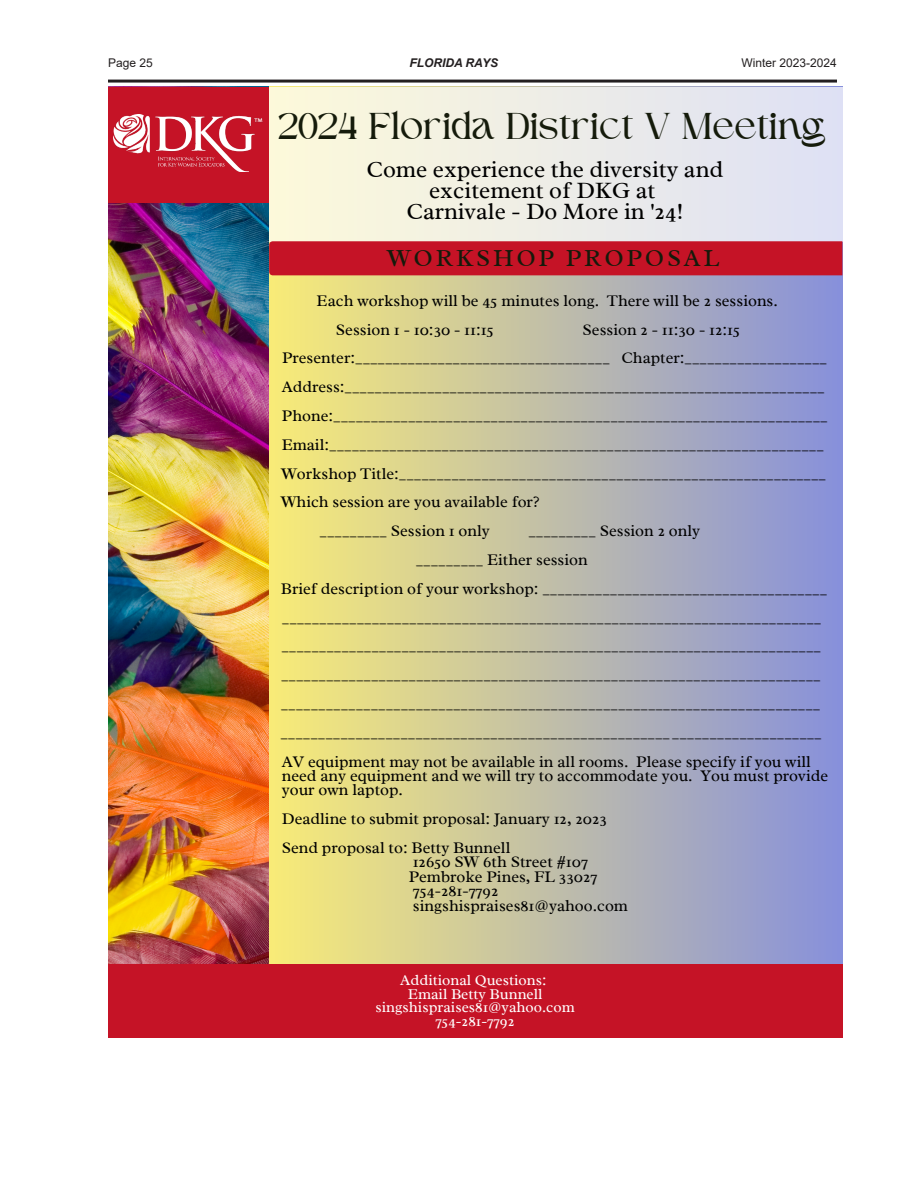
<style>
.page{position:relative;width:918px;height:1188px;background:#fff}
.page>*{position:absolute;margin:0;border:0;box-sizing:border-box;transform-origin:0 0}
.t1{font:38.1px "Higuen";color:#151b0b}
.t2{font:24.9px "Radley";letter-spacing:.11em;color:#151b0b}
.t3{font:23.7px/20.7px "Radley";color:#000;text-align:center}
.t4{font:16.5px/14.4px "Radley";color:#000}
.t5{font:15.3px/13.5px "Radley";color:#fff;text-align:center}
.t6{font:12px "Arial";color:#231f20}
.t7{font:italic 700 12px "Arial";color:#231f20}
</style>
<div class="page">
<hr style="left:108px;top:80px;width:729px;height:3px;background:#231f20">
<img style="left:108px;top:202px;width:161px;height:762px">
<div style="left:108px;top:87px;width:182px;height:115px;background:#c51326"></div>
<div style="left:269px;top:87px;width:573px;height:950px;background:linear-gradient(to right,#f8eb77,#8790db)"></div>
<div style="left:269px;top:87px;width:573px;height:154px;background:linear-gradient(to right,#fdf9da,#dee0f5)"></div>
<div style="left:269px;top:241px;width:573px;height:34px;background:#c51326"></div>
<div style="left:108px;top:964px;width:734px;height:73px;background:#c51326"></div>
<img style="left:114px;top:114px;width:149px;height:58px">
<p class="t6" style="left:108px;top:54px;width:46px">Page 25</p>
<p class="t7" style="left:409px;top:55px;width:90px">FLORIDA RAYS</p>
<p class="t6" style="left:741px;top:54px;width:97px">Winter 2023-2024</p>
<p class="t1" style="left:279px;top:106px;width:549px">2024 Florida District V Meeting</p>
<p class="t3" style="left:367px;top:159px;width:358px">Come experience the diversity and excitement of DKG at<br>Carnivale - Do More in '24!</p>
<p class="t2" style="left:387px;top:241px;width:333px">WORKSHOP PROPOSAL</p>
<p class="t4" style="left:336px;top:286px;width:444px;line-height:28.8px;text-indent:-19px">Each workshop will be 45 minutes long. There will be 2 sessions.<br>Session 1 - 10:30 - 11:15</p>
<p class="t4" style="left:583px;top:322px;width:159px">Session 2 - 11:30 - 12:15</p>
<p class="t4" style="left:282px;top:351px;width:547px">Presenter:__________________________________ Chapter:___________________</p>
<p class="t4" style="left:282px;top:379px;width:544px">Address:________________________________________________________________</p>
<p class="t4" style="left:282px;top:408px;width:547px">Phone:__________________________________________________________________</p>
<p class="t4" style="left:282px;top:437px;width:544px">Email:__________________________________________________________________</p>
<p class="t4" style="left:281px;top:466px;width:546px">Workshop Title:_________________________________________________________</p>
<p class="t4" style="left:281px;top:495px;width:260px">Which session are you available for?</p>
<p class="t4" style="left:320px;top:523px;width:172px">_________ Session 1 only</p>
<p class="t4" style="left:528px;top:523px;width:173px">_________ Session 2 only</p>
<p class="t4" style="left:416px;top:552px;width:173px">_________ Either session</p>
<p class="t4" style="left:281px;top:581px;width:548px">Brief description of your workshop: ______________________________________</p>
<p class="t4" style="left:282px;top:610px;width:541px">________________________________________________________________________</p>
<p class="t4" style="left:281px;top:639px;width:541px">________________________________________________________________________</p>
<p class="t4" style="left:281px;top:667px;width:541px">________________________________________________________________________</p>
<p class="t4" style="left:281px;top:696px;width:541px">________________________________________________________________________</p>
<p class="t4" style="left:280px;top:725px;width:543px">________________________________________________________________________</p>
<p class="t4" style="left:282px;top:754px;width:531px">AV equipment may not be available in all rooms. Please specify if you will</p>
<p class="t4" style="left:282px;top:768px;width:548px">need any equipment and we will try to accommodate you. You must provide your own laptop.</p>
<p class="t4" style="left:282px;top:804px;width:327px;line-height:28.8px">Deadline to submit proposal: January 12, 2023<br>Send proposal to: Betty Bunnell</p>
<p class="t4" style="left:409px;top:855px;width:221px">12650 SW 6th Street #107<br>Pembroke Pines, FL 33027<br>754-281-7792 singshispraises81@yahoo.com</p>
<p class="t5" style="left:375px;top:974px;width:201px">Additional Questions:<br>Email Betty Bunnell singshispraises81@yahoo.com<br>754-281-7792</p>
</div>
